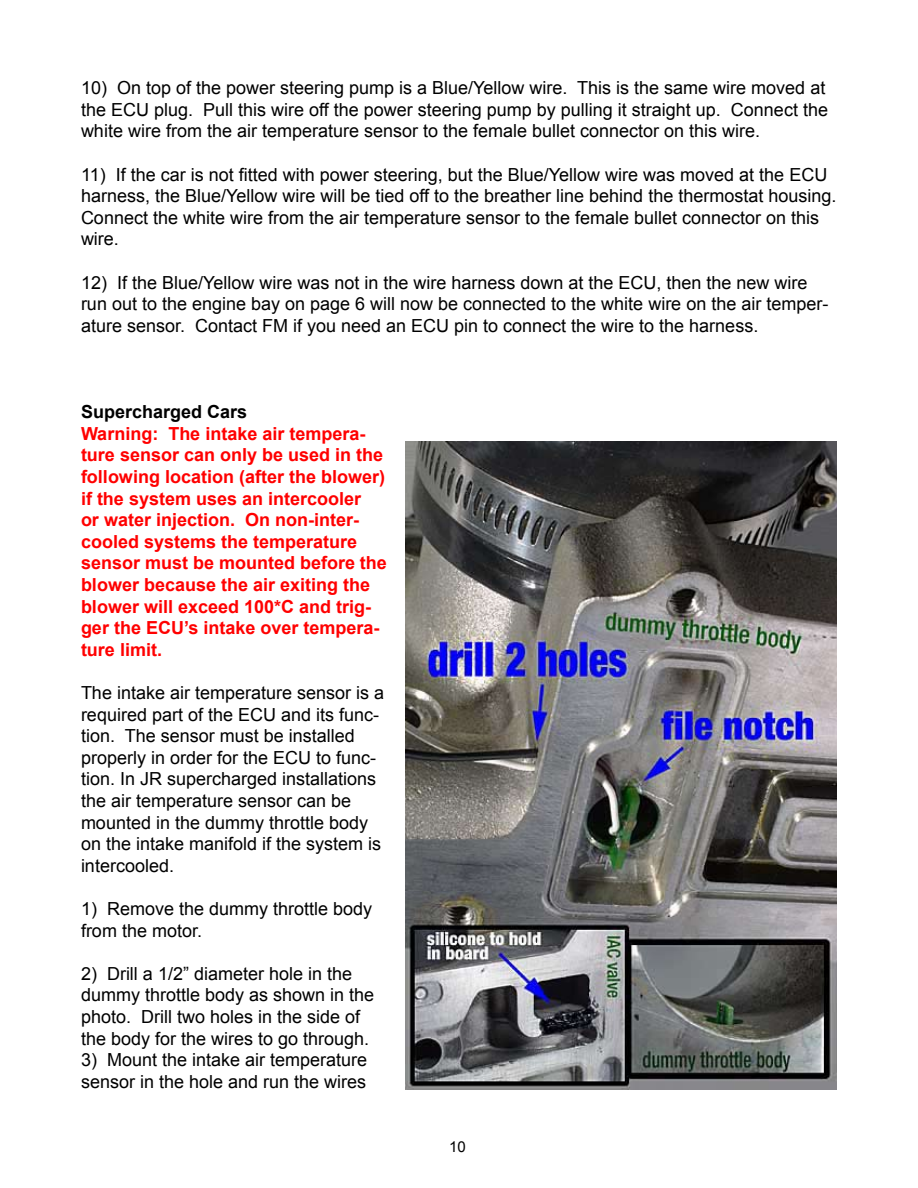
<style>
.page{position:relative;width:918px;height:1188px;background:#fff}
.page>*{position:absolute;margin:0;border:0;box-sizing:border-box;transform-origin:0 0}
.t1{font:18px/21.6px "Arial";color:#000}
.t2{font:700 18px/21.6px "Arial";color:#f00}
.t3{font:700 18px "Arial";color:#000}
.t4{font:15px "Arial";color:#000}
</style>
<div class="page">
<img style="left:405px;top:442px;width:432px;height:648px">
<p class="t1" style="left:81px;top:77px;width:749px">10) On top of the power steering pump is a Blue/Yellow wire. This is the same wire moved at the ECU plug. Pull this wire off the power steering pump by pulling it straight up. Connect the white wire from the air temperature sensor to the female bullet connector on this wire.</p>
<p class="t1" style="left:81px;top:164px;width:757px">11) If the car is not fitted with power steering, but the Blue/Yellow wire was moved at the ECU harness, the Blue/Yellow wire will be tied off to the breather line behind the thermostat housing.<br>Connect the white wire from the air temperature sensor to the female bullet connector on this wire.</p>
<p class="t1" style="left:81px;top:272px;width:749px">12) If the Blue/Yellow wire was not in the wire harness down at the ECU, then the new wire run out to the engine bay on page 6 will now be connected to the white wire on the air temper&shy;ature sensor. Contact FM if you need an ECU pin to connect the wire to the harness.</p>
<p class="t3" style="left:81px;top:400px;width:168px">Supercharged Cars</p>
<p class="t2" style="left:81px;top:423px;width:307px">Warning: The intake air tempera&shy;ture sensor can only be used in the following location (after the blower) if the system uses an intercooler<br>or water injection. On non-inter&shy;cooled systems the temperature sensor must be mounted before the blower because the air exiting the blower will exceed 100*C and trig&shy;ger the ECU’s intake over tempera&shy;ture limit.</p>
<p class="t1" style="left:81px;top:682px;width:305px">The intake air temperature sensor is a required part of the ECU and its func&shy;tion. The sensor must be installed properly in order for the ECU to func&shy;tion. In JR supercharged installations the air temperature sensor can be mounted in the dummy throttle body on the intake manifold if the system is intercooled.</p>
<p class="t1" style="left:81px;top:898px;width:293px">1 ) Remove the dummy throttle body from the motor.</p>
<p class="t1" style="left:81px;top:963px;width:295px">2) Drill a 1/2” diameter hole in the dummy throttle body as shown in the photo. Drill two holes in the side of the body for the wires to go through.</p>
<p class="t1" style="left:81px;top:1049px;width:288px">3) Mount the intake air temperature sensor in the hole and run the wires</p>
<p class="t4" style="left:449px;top:1137px;width:18px">1 0</p>
</div>
